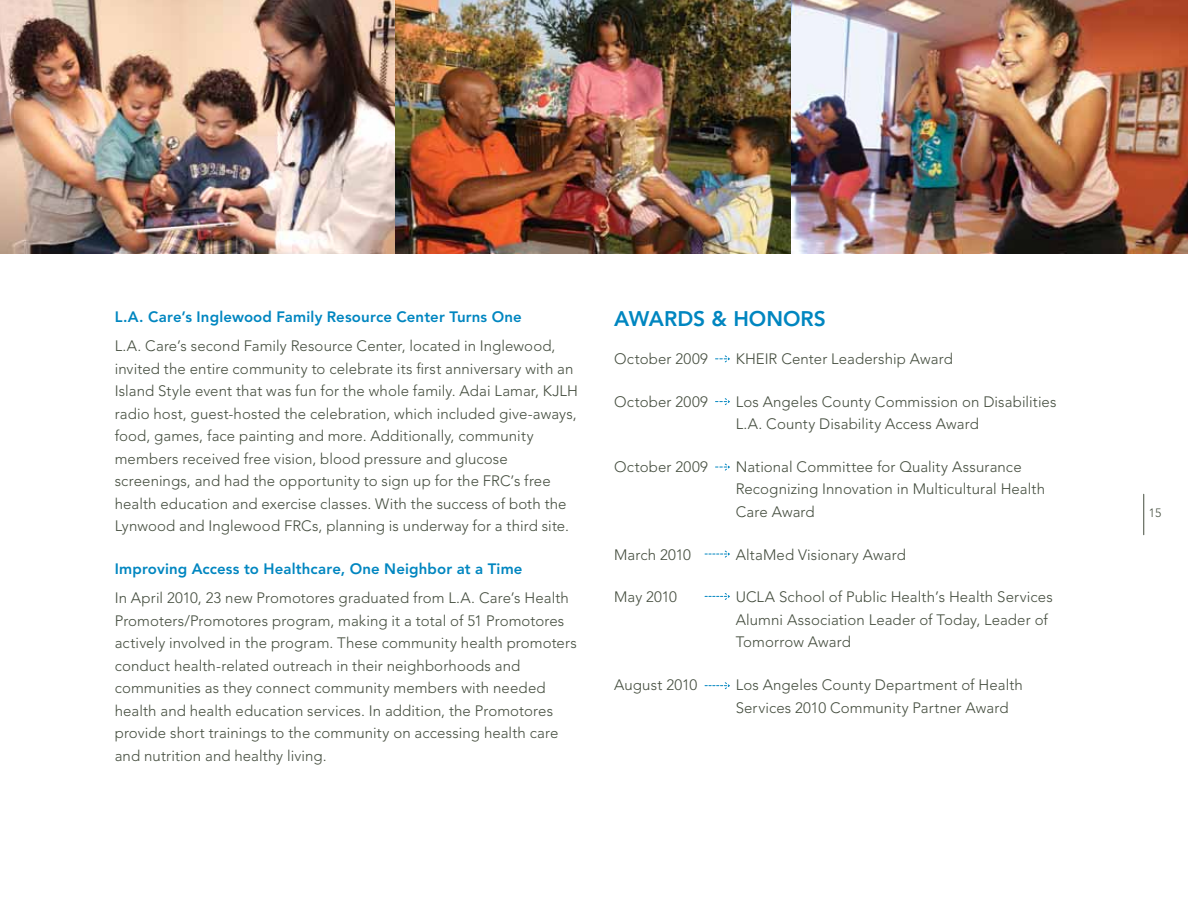
<style>
.page{position:relative;width:1188px;height:918px;background:#fff}
.page>*{position:absolute;margin:0;border:0;box-sizing:border-box;transform-origin:0 0}
.t1{font:800 21px "Avenir LT Std";color:#0086c0}
.t2{font:300 15px/22.5px "Avenir LT Std";letter-spacing:.005em;color:#444d3e}
.t3{font:800 15px "Avenir LT Std";letter-spacing:.01em;color:#0086c0}
.t4{font:300 12px "Avenir LT Std";color:#444d3e}
</style>
<div class="page">
<img style="left:0;top:0;width:1188px;height:253px">
<hr style="left:1143px;top:494px;width:1px;height:41px;background:#444d3e">
<svg style="left:715px;top:355px;width:15px;height:8px"></svg>
<svg style="left:715px;top:398px;width:15px;height:8px"></svg>
<svg style="left:715px;top:463px;width:15px;height:8px"></svg>
<svg style="left:705px;top:550px;width:25px;height:8px"></svg>
<svg style="left:705px;top:593px;width:25px;height:7px"></svg>
<svg style="left:705px;top:682px;width:25px;height:8px"></svg>
<p class="t3" style="left:115px;top:308px;width:409px">L.A. Care’s Inglewood Family Resource Center Turns One</p>
<p class="t2" style="left:115px;top:335px;width:465px">L.A. Care’s second Family Resource Center, located in Inglewood, invited the entire community to celebrate its first anniversary with an Island Style event that was fun for the whole family. Adai Lamar, KJLH radio host, guest-hosted the celebration, which included give-aways, food, games, face painting and more. Additionally, community members received free vision, blood pressure and glucose screenings, and had the opportunity to sign up for the FRC’s free health education and exercise classes. With the success of both the Lynwood and Inglewood FRCs, planning is underway for a third site.</p>
<p class="t3" style="left:115px;top:560px;width:409px">Improving Access to Healthcare, One Neighbor at a Time</p>
<p class="t2" style="left:115px;top:587px;width:464px">In April 2010, 23 new Promotores graduated from L.A. Care’s Health Promoters/Promotores program, making it a total of 51 Promotores actively involved in the program. These community health promoters conduct health-related outreach in their neighborhoods and communities as they connect community members with needed health and health education services. In addition, the Promotores provide short trainings to the community on accessing health care and nutrition and healthy living.</p>
<h1 class="t1" style="left:614px;top:307px;width:151px">Awards &amp; Honors</h1>
<p class="t2" style="left:614px;top:348px;width:95px">October 2009</p>
<p class="t2" style="left:736px;top:348px;width:219px">KHEIR Center Leadership Award</p>
<p class="t2" style="left:614px;top:390px;width:95px">October 2009</p>
<p class="t2" style="left:736px;top:390px;width:322px">Los Angeles County Commission on Disabilities<br>L.A. County Disability Access Award</p>
<p class="t2" style="left:614px;top:456px;width:95px">October 2009</p>
<p class="t2" style="left:736px;top:456px;width:311px">National Committee for Quality Assurance<br>Recognizing Innovation in Multicultural Health<br>Care Award</p>
<p class="t2" style="left:614px;top:543px;width:78px">March 2010</p>
<p class="t2" style="left:736px;top:543px;width:172px">AltaMed Visionary Award</p>
<p class="t2" style="left:614px;top:586px;width:64px">May 2010</p>
<p class="t2" style="left:736px;top:586px;width:319px">UCLA School of Public Health’s Health Services<br>Alumni Association Leader of Today, Leader of<br>Tomorrow Award</p>
<p class="t2" style="left:614px;top:674px;width:85px">August 2010</p>
<p class="t2" style="left:736px;top:674px;width:289px">Los Angeles County Department of Health<br>Services 2010 Community Partner Award</p>
<p class="t4" style="left:1149px;top:506px;width:14px">15</p>
</div>
